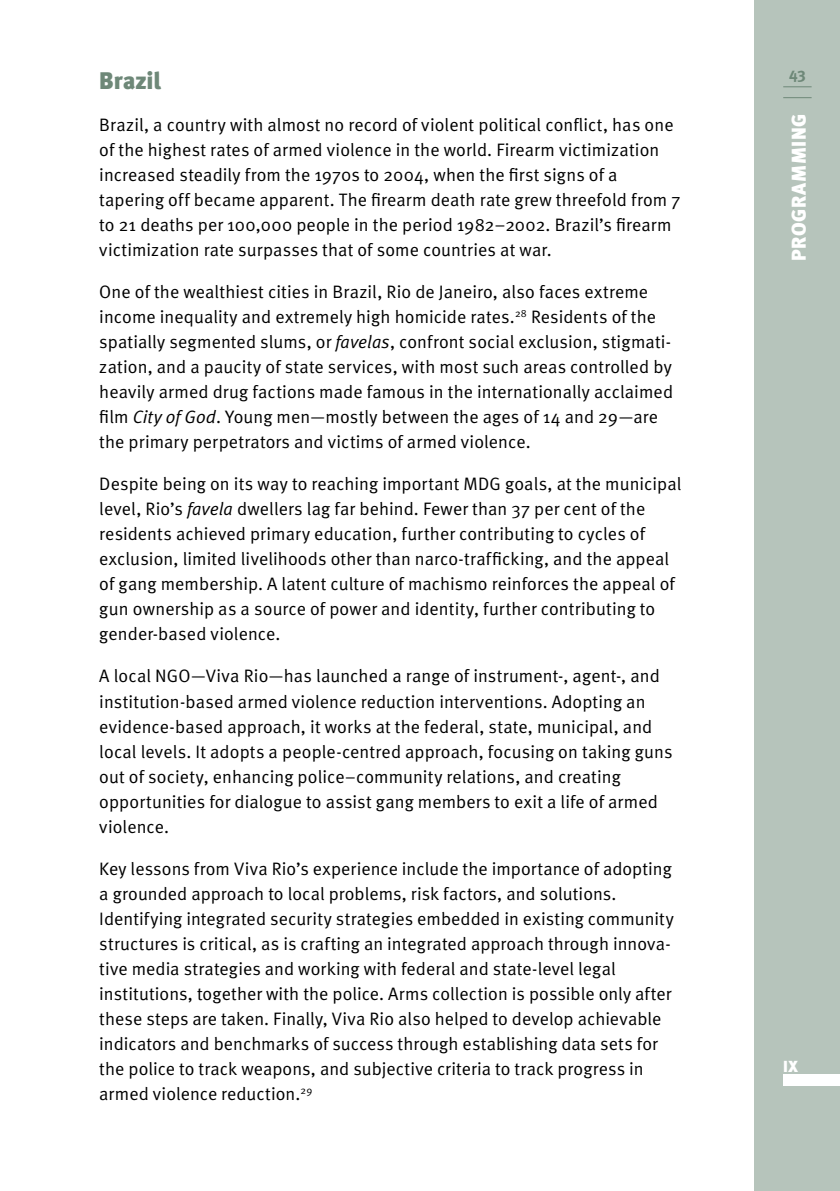
<style>
.page{position:relative;width:840px;height:1191px;background:#fff}
.page>*{position:absolute;margin:0;border:0;box-sizing:border-box;transform-origin:0 0}
.t1{font:900 24px "Meta";letter-spacing:-.005em;color:#6e8878}
.t2{font:900 20px "Meta";letter-spacing:.03em;color:#fff}
.t3{font:18px/25px "Meta Normal";letter-spacing:.005em;color:#000}
.t4{font:700 16px "Meta";color:#6e8878}
.t5{font:900 16px "Meta";color:#fff}
.s1{font-style:italic}
</style>
<div class="page">
<div style="left:754px;top:0;width:85px;height:1191px;background:#b6c4bb"></div>
<svg style="left:783px;top:86px;width:28px;height:1px"></svg>
<svg style="left:783px;top:97px;width:28px;height:1px"></svg>
<div style="left:782px;top:1074px;width:57px;height:11px;background:#fff"></div>
<h1 class="t1" style="left:99px;top:66px;width:63px">Brazil</h1>
<p class="t3" style="left:99px;top:112px;width:582px">Brazil, a country with almost no record of violent political conflict, has one of the highest rates of armed violence in the world. Firearm victimization increased steadily from the 1970s to 2004, when the first signs of a tapering off became apparent. The firearm death rate grew threefold from 7 to 21 deaths per 100,000 people in the period 1982–2002. Brazil’s firearm victimization rate surpasses that of some countries at war.</p>
<p class="t3" style="left:99px;top:279px;width:575px">One of the wealthiest cities in Brazil, Rio de Janeiro, also faces extreme income inequality and extremely high homicide rates.<sup>28</sup> Residents of the spatially segmented slums, or <span class="s1">favelas</span>, confront social exclusion, stigmati&shy;zation, and a paucity of state services, with most such areas controlled by heavily armed drug factions made famous in the internationally acclaimed film <span class="s1">City of God</span>. Young men—mostly between the ages of 14 and 29—are the primary perpetrators and victims of armed violence.</p>
<p class="t3" style="left:99px;top:471px;width:583px">Despite being on its way to reaching important MDG goals, at the municipal level, Rio’s <span class="s1">favela</span> dwellers lag far behind. Fewer than 37 per cent of the residents achieved primary education, further contributing to cycles of exclusion, limited livelihoods other than narco-trafficking, and the appeal of gang membership. A latent culture of machismo reinforces the appeal of gun ownership as a source of power and identity, further contributing to gender-based violence.</p>
<p class="t3" style="left:99px;top:663px;width:574px">A local NGO—Viva Rio—has launched a range of instrument-, agent-, and institution-based armed violence reduction interventions. Adopting an evidence-based approach, it works at the federal, state, municipal, and local levels. It adopts a people-centred approach, focusing on taking guns out of society, enhancing police–community relations, and creating opportunities for dialogue to assist gang members to exit a life of armed violence.</p>
<p class="t3" style="left:99px;top:855px;width:575px">Key lessons from Viva Rio’s experience include the importance of adopting a grounded approach to local problems, risk factors, and solutions.<br>Identifying integrated security strategies embedded in existing community structures is critical, as is crafting an integrated approach through innova&shy;tive media strategies and working with federal and state-level legal institutions, together with the police. Arms collection is possible only after these steps are taken. Finally, Viva Rio also helped to develop achievable indicators and benchmarks of success through establishing data sets for the police to track weapons, and subjective criteria to track progress in armed violence reduction.<sup>29</sup></p>
<p class="t4" style="left:788px;top:64px;width:18px">43</p>
<p class="t2" style="left:786px;top:261px;width:149px;rotate:-90deg">PROGRAMMING</p>
<p class="t5" style="left:782px;top:1056px;width:16px">IX</p>
</div>
